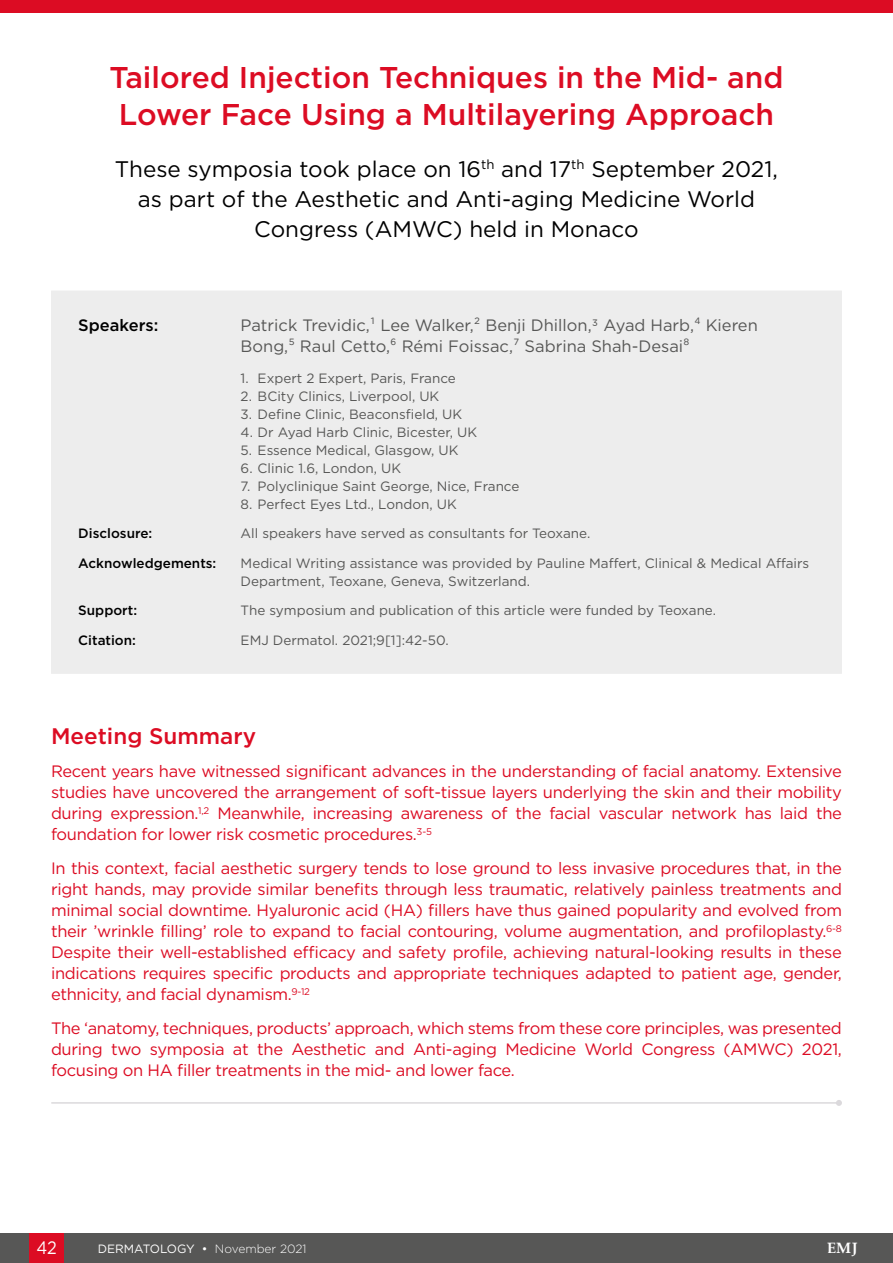
<style>
.page{position:relative;width:893px;height:1263px;background:#fff}
.page>*{position:absolute;margin:0;border:0;box-sizing:border-box;transform-origin:0 0}
.Symposium_Title{font:500 30px/37.5px "Gotham";color:#dc0c23;text-align:center}
.Symposium_Subtitle{font:22.5px/30px "Gotham";color:#000;text-align:center}
.Meeting_Summary_Head{font:500 22.5px "Gotham";color:#dc0c23}
.t1{font:18px "Gotham";color:#fff;scale:.9 1}
.Body_Text__Justifica{font:16.5px/21px "Gotham";letter-spacing:-.02em;color:#dc0c23;text-align:justify}
.Meeting_Summary_Body{font:16.5px/21px "Gotham";letter-spacing:-.02em;color:#dc0c23;text-align:justify}
.t2{font:16.5px/21px "Gotham";color:#575756}
.t3{font:500 16.5px "Gotham";color:#000}
.t4{font:700 15px "Palatino Linotype";color:#fff}
.Symposium_Details_Bo{font:13.5px/18px "Gotham";color:#575756}
.Symposium_Details_He{font:500 13.5px "Gotham";color:#000}
.t5{font:12px "Gotham";color:#fff}
.s1{font-weight:300}
</style>
<div class="page">
<div style="left:0;top:1233px;width:893px;height:30px;background:#575756"></div>
<div style="left:30px;top:1233px;width:34px;height:30px;background:#dc0c23"></div>
<div style="left:0;top:0;width:893px;height:13px;background:#dc0c23"></div>
<div style="left:51px;top:291px;width:791px;height:383px;background:#ededed"></div>
<hr style="left:52px;top:1102px;width:787px;height:2px;background:#dbd9dc">
<svg style="left:836px;top:1100px;width:6px;height:6px"></svg>
<p class="Symposium_Title" style="left:109px;top:58px;width:676px">Tailored Injection Techniques in the Mid- and<br>Lower Face Using a Multilayering Approach</p>
<p class="Symposium_Subtitle" style="left:115px;top:153px;width:664px">These symposia took place on 16<sup>th</sup> and 17<sup>th</sup> September 2021, as part of the Aesthetic and Anti-aging Medicine World<br>Congress (AMWC) held in Monaco</p>
<p class="t3" style="left:78px;top:314px;width:82px">Speakers:</p>
<p class="t2" style="left:241px;top:314px;width:519px">Patrick Trevidic,¹ Lee Walker,² Benji Dhillon,3 Ayad Harb,⁴ Kieren<br>Bong,⁵ Raul Cetto,⁶ Rémi Foissac,⁷ Sabrina Shah-Desai⁸</p>
<p class="Symposium_Details_Bo" style="left:241px;top:369px;width:217px">1. Expert 2 Expert, Paris, France</p>
<p class="Symposium_Details_Bo" style="left:241px;top:387px;width:200px">2. BCity Clinics, Liverpool, UK</p>
<p class="Symposium_Details_Bo" style="left:241px;top:405px;width:223px">3. Define Clinic, Beaconsfield, UK</p>
<p class="Symposium_Details_Bo" style="left:241px;top:423px;width:238px">4. Dr Ayad Harb Clinic, Bicester, UK</p>
<p class="Symposium_Details_Bo" style="left:241px;top:441px;width:219px">5. Essence Medical, Glasgow, UK</p>
<p class="Symposium_Details_Bo" style="left:241px;top:459px;width:162px">6. Clinic 1.6, London, UK</p>
<p class="Symposium_Details_Bo" style="left:241px;top:477px;width:280px">7. Polyclinique Saint George, Nice, France</p>
<p class="Symposium_Details_Bo" style="left:241px;top:495px;width:218px">8. Perfect Eyes Ltd., London, UK</p>
<p class="Symposium_Details_He" style="left:78px;top:525px;width:76px">Disclosure:</p>
<p class="Symposium_Details_Bo" style="left:241px;top:524px;width:351px">All speakers have served as consultants for Teoxane.</p>
<p class="Symposium_Details_He" style="left:78px;top:554px;width:140px">Acknowledgements:</p>
<p class="Symposium_Details_Bo" style="left:241px;top:554px;width:570px">Medical Writing assistance was provided by Pauline Maffert, Clinical &amp; Medical Affairs<br>Department, Teoxane, Geneva, Switzerland.</p>
<p class="Symposium_Details_He" style="left:78px;top:602px;width:60px">Support:</p>
<p class="Symposium_Details_Bo" style="left:241px;top:601px;width:477px">The symposium and publication of this article were funded by Teoxane.</p>
<p class="Symposium_Details_He" style="left:78px;top:631px;width:59px">Citation:</p>
<p class="Symposium_Details_Bo" style="left:241px;top:631px;width:210px">EMJ Dermatol. 2021;9[1]:42-50.</p>
<p class="Meeting_Summary_Head" style="left:51px;top:721px;width:207px">Meeting Summary</p>
<p class="Meeting_Summary_Body" style="left:51px;top:761px;width:792px">Recent years have witnessed significant advances in the understanding of facial anatomy. Extensive studies have uncovered the arrangement of soft-tissue layers underlying the skin and their mobility during expression.<sup>1,2</sup> Meanwhile, increasing awareness of the facial vascular network has laid the foundation for lower risk cosmetic procedures.<sup>3-5</sup></p>
<p class="Body_Text__Justifica" style="left:51px;top:857px;width:792px">In this context, facial aesthetic surgery tends to lose ground to less invasive procedures that, in the right hands, may provide similar benefits through less traumatic, relatively painless treatments and minimal social downtime. Hyaluronic acid (HA) fillers have thus gained popularity and evolved from their ’wrinkle filling’ role to expand to facial contouring, volume augmentation, and profiloplasty.<sup>6-8<br></sup>Despite their well-established efficacy and safety profile, achieving natural-looking results in these indications requires specific products and appropriate techniques adapted to patient age, gender, ethnicity, and facial dynamism.<sup>9-12</sup></p>
<p class="Body_Text__Justifica" style="left:51px;top:1017px;width:792px">The ‘anatomy, techniques, products’ approach, which stems from these core principles, was presented during two symposia at the Aesthetic and Anti-aging Medicine World Congress (AMWC) 2021, focusing on HA filler treatments in the mid- and lower face.</p>
<p class="t1" style="left:37px;top:1236px;width:24px">42</p>
<p class="t5" style="left:98px;top:1241px;width:210px">DERMATOLOGY • <span class="s1">November 2021</span></p>
<p class="t4" style="left:827px;top:1238px;width:32px">EMJ</p>
</div>
